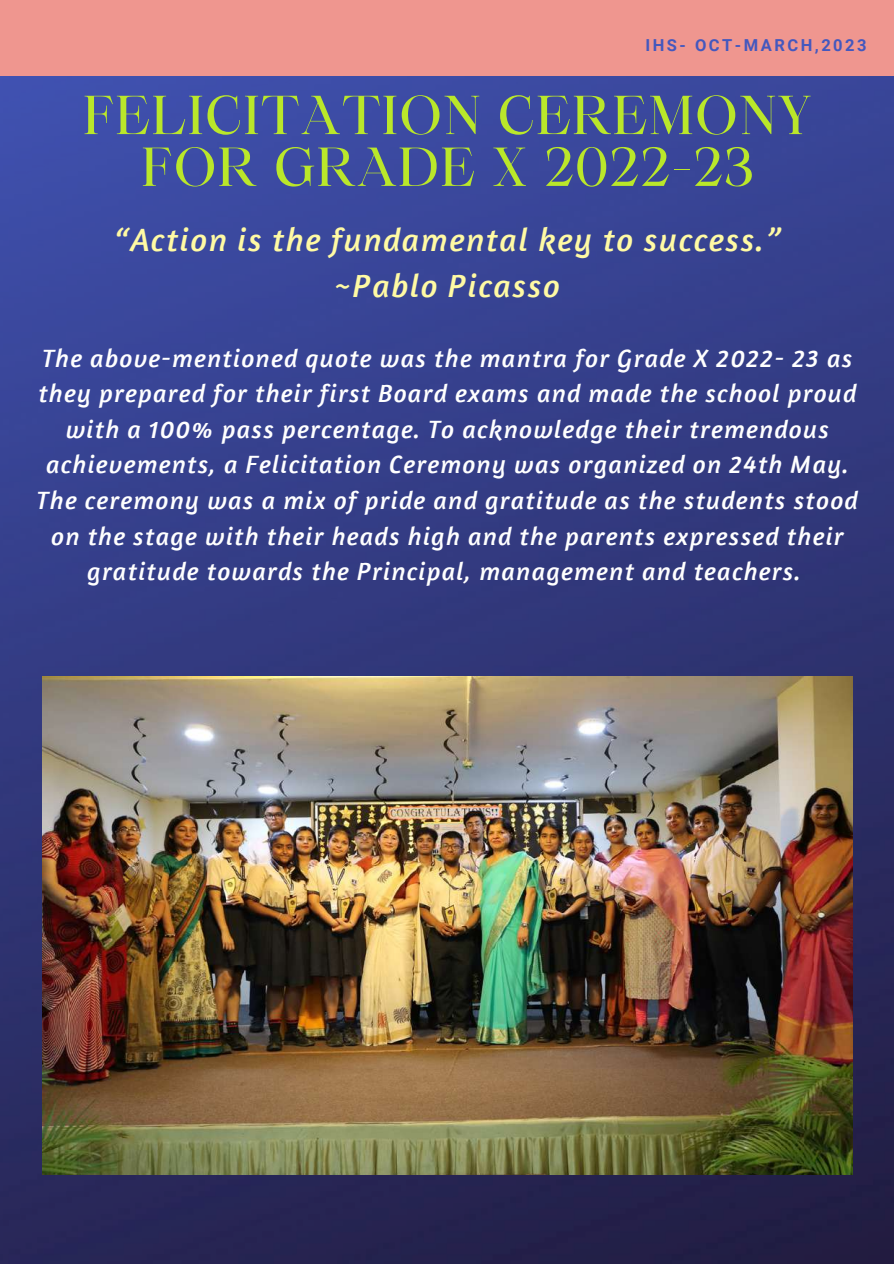
<style>
.page{position:relative;width:894px;height:1264px;background:#fff}
.page>*{position:absolute;margin:0;border:0;box-sizing:border-box;transform-origin:0 0}
.t1{font:52.5px/51.8px "Maharlika";letter-spacing:.02em;color:#bae72a;text-align:center}
.t2{font:italic 33px/45.9px "Amaranth";letter-spacing:.05em;color:#fffaa4;text-align:center}
.t3{font:italic 25.5px/35.5px "Amaranth";letter-spacing:.05em;color:#fff;text-align:center}
.t4{font:700 16.5px "Roboto";letter-spacing:.15em;color:#4458be}
</style>
<div class="page">
<img style="left:0;top:75px;width:893px;height:1188px">
<div style="left:0;top:0;width:893px;height:75px;background:#ef968f"></div>
<img style="left:42px;top:677px;width:810px;height:497px">
<p class="t4" style="left:645px;top:36px;width:222px">IHS- OCT-MARCH,2023</p>
<h1 class="t1" style="left:83px;top:94px;width:729px">FELICITATION CEREMONY<br>FOR GRADE X 2022-23</h1>
<p class="t2" style="left:114px;top:216px;width:667px">“Action is the fundamental key to success.” ~Pablo Picasso</p>
<p class="t3" style="left:37px;top:339px;width:822px">The above-mentioned quote was the mantra for Grade X 2022- 23 as they prepared for their first Board exams and made the school proud with a 100% pass percentage. To acknowledge their tremendous achievements, a Felicitation Ceremony was organized on 24th May.<br>The ceremony was a mix of pride and gratitude as the students stood on the stage with their heads high and the parents expressed their gratitude towards the Principal, management and teachers.</p>
</div>
